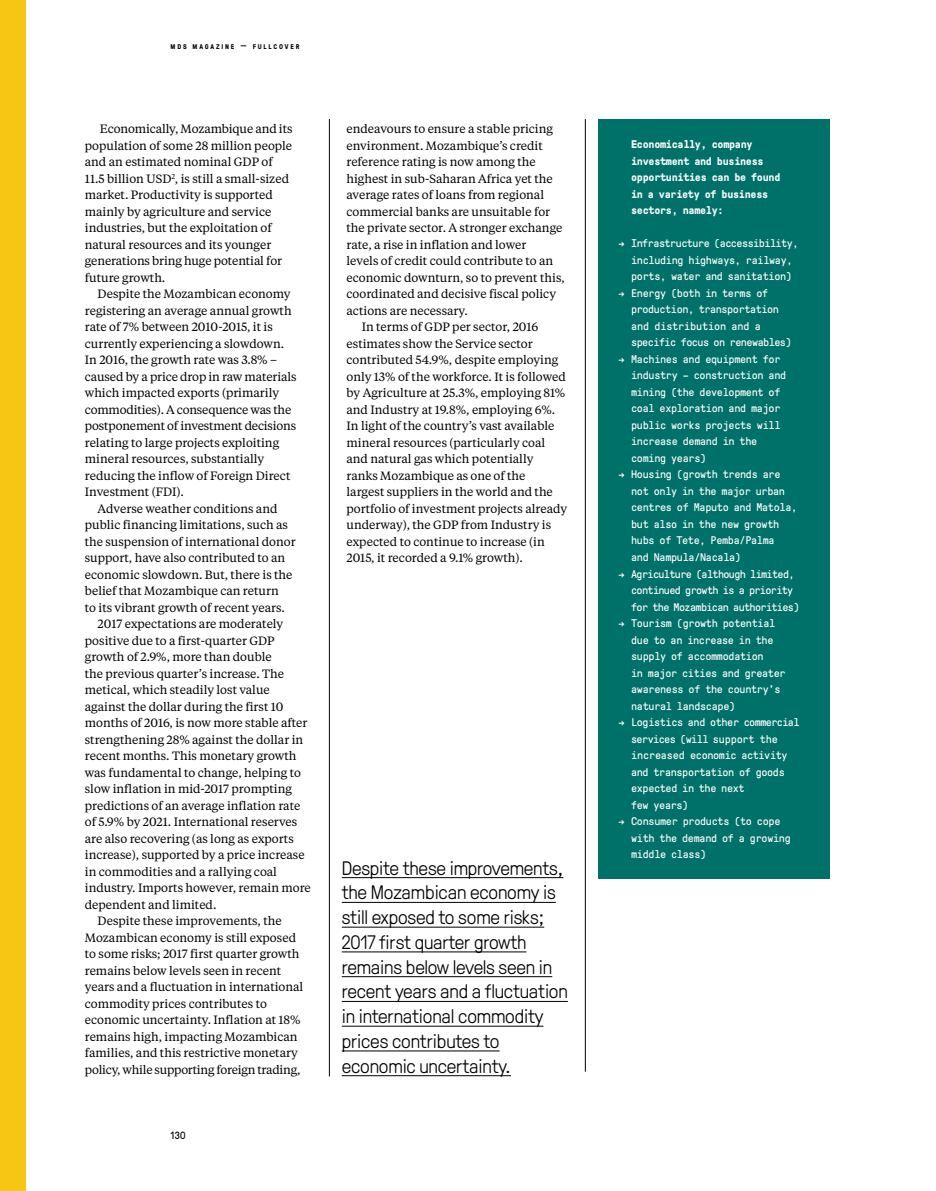
<style>
.page{position:relative;width:936px;height:1191px;background:#fff}
.page>*{position:absolute;margin:0;border:0;box-sizing:border-box;transform-origin:0 0}
.t1{font:300 19.5px/24.8px "GT Pressura";letter-spacing:-.01em;color:#000}
.t2{font:12px/16.5px "Tiempos Text";color:#000}
.t3{font:12px "Tiempos Text";letter-spacing:-.02em;color:#000}
.t4{font:11.1px/16.5px "GT Pressura Mono";letter-spacing:-.03em;color:#fff}
.t5{font:700 11.1px/16.5px "GT Pressura Mono";letter-spacing:-.03em;color:#fff}
.t6{font:11.1px/16.5px "GT Pressura Mono";letter-spacing:-.06em;color:#fff}
.t7{font:10.5px "GT Pressura";color:#000}
.t8{font:700 6.9px "GT Pressura";letter-spacing:.27em;color:#000}
.s1{font-weight:400;font-size:9.75px}
</style>
<div class="page">
<hr style="left:585px;top:119px;width:1px;height:952px;background:#000">
<hr style="left:329px;top:119px;width:1px;height:957px;background:#000">
<div style="left:0;top:0;width:26px;height:1191px;background:#f5c714"></div>
<hr style="left:342px;top:877px;width:221px;height:1px;background:#000">
<hr style="left:342px;top:902px;width:214px;height:1px;background:#000">
<hr style="left:342px;top:926px;width:202px;height:1px;background:#000">
<hr style="left:342px;top:951px;width:184px;height:1px;background:#000">
<hr style="left:342px;top:976px;width:210px;height:1px;background:#000">
<hr style="left:342px;top:1001px;width:226px;height:1px;background:#000">
<hr style="left:342px;top:1025px;width:201px;height:1px;background:#000">
<hr style="left:342px;top:1050px;width:157px;height:1px;background:#000">
<hr style="left:342px;top:1075px;width:169px;height:1px;background:#000">
<div style="left:598px;top:119px;width:231px;height:759px;background:#007169"></div>
<p class="t8" style="left:171px;top:42px;width:130px">MDS MAGAZINE <span class="s1">—</span> FULLCOVER</p>
<p class="t2" style="left:85px;top:120px;width:209px;text-indent:15px">Economically, Mozambique and its population of some 28 million people and an estimated nominal GDP of 11.5 billion USD<sup>2</sup>, is still a small‑sized market. Productivity is supported mainly by agriculture and service industries, but the exploitation of natural resources and its younger generations bring huge potential for future growth.</p>
<p class="t2" style="left:98px;top:285px;width:194px">Despite the Mozambican economy</p>
<p class="t2" style="left:85px;top:302px;width:208px">registering an average annual growth</p>
<p class="t2" style="left:85px;top:318px;width:189px">rate of 7% between 2010‑2015, it is</p>
<p class="t2" style="left:85px;top:335px;width:201px">currently experiencing a slowdown.</p>
<p class="t2" style="left:85px;top:351px;width:194px">In 2016, the growth rate was 3.8% –</p>
<p class="t2" style="left:85px;top:368px;width:213px">caused by a price drop in raw materials</p>
<p class="t2" style="left:85px;top:384px;width:196px">which impacted exports (primarily</p>
<p class="t2" style="left:85px;top:401px;width:208px">commodities). A consequence was the</p>
<p class="t2" style="left:85px;top:417px;width:213px">postponement of investment decisions</p>
<p class="t2" style="left:85px;top:434px;width:196px">relating to large projects exploiting</p>
<p class="t2" style="left:85px;top:450px;width:181px">mineral resources, substantially</p>
<p class="t2" style="left:85px;top:467px;width:207px">reducing the inflow of Foreign Direct</p>
<p class="t2" style="left:85px;top:483px;width:101px">Investment (FDI).</p>
<p class="t2" style="left:98px;top:500px;width:181px">Adverse weather conditions and</p>
<p class="t2" style="left:85px;top:516px;width:205px">public financing limitations, such as</p>
<p class="t2" style="left:85px;top:533px;width:212px">the suspension of international donor</p>
<p class="t2" style="left:85px;top:549px;width:202px">support, have also contributed to an</p>
<p class="t2" style="left:85px;top:566px;width:209px">economic slowdown. But, there is the</p>
<p class="t2" style="left:85px;top:582px;width:195px">belief that Mozambique can return</p>
<p class="t2" style="left:85px;top:599px;width:202px">to its vibrant growth of recent years.</p>
<p class="t2" style="left:98px;top:615px;width:187px">2017 expectations are moderately</p>
<p class="t2" style="left:85px;top:632px;width:191px">positive due to a first‑quarter GDP</p>
<p class="t2" style="left:85px;top:648px;width:188px">growth of 2.9%, more than double</p>
<p class="t2" style="left:85px;top:665px;width:201px">the previous quarter’s increase. The</p>
<p class="t2" style="left:85px;top:681px;width:186px">metical, which steadily lost value</p>
<p class="t2" style="left:85px;top:698px;width:200px">against the dollar during the first 10</p>
<p class="t2" style="left:85px;top:714px;width:224px">months of 2016, is now more stable after</p>
<p class="t2" style="left:85px;top:731px;width:220px">strengthening 28% against the dollar in</p>
<p class="t2" style="left:85px;top:747px;width:213px">recent months. This monetary growth</p>
<p class="t2" style="left:85px;top:764px;width:217px">was fundamental to change, helping to</p>
<p class="t2" style="left:85px;top:780px;width:209px">slow inflation in mid‑2017 prompting</p>
<p class="t2" style="left:85px;top:797px;width:217px">predictions of an average inflation rate</p>
<p class="t2" style="left:85px;top:813px;width:214px">of 5.9% by 2021. International reserves</p>
<p class="t2" style="left:85px;top:830px;width:210px">are also recovering (as long as exports</p>
<p class="t2" style="left:85px;top:846px;width:221px">increase), supported by a price increase</p>
<p class="t2" style="left:85px;top:863px;width:194px">in commodities and a rallying coal</p>
<p class="t2" style="left:85px;top:879px;width:227px">industry. Imports however, remain more</p>
<p class="t2" style="left:85px;top:896px;width:133px">dependent and limited.</p>
<p class="t2" style="left:98px;top:912px;width:186px">Despite these improvements, the</p>
<p class="t2" style="left:85px;top:929px;width:213px">Mozambican economy is still exposed</p>
<p class="t2" style="left:85px;top:945px;width:216px">to some risks; 2017 first quarter growth</p>
<p class="t2" style="left:85px;top:962px;width:198px">remains below levels seen in recent</p>
<p class="t2" style="left:85px;top:978px;width:220px">years and a fluctuation in international</p>
<p class="t2" style="left:85px;top:995px;width:184px">commodity prices contributes to</p>
<p class="t2" style="left:85px;top:1011px;width:217px">economic uncertainty. Inflation at 18%</p>
<p class="t2" style="left:85px;top:1028px;width:214px">remains high, impacting Mozambican</p>
<p class="t2" style="left:85px;top:1044px;width:214px">families, and this restrictive monetary</p>
<p class="t3" style="left:85px;top:1061px;width:217px">policy, while supporting foreign trading,</p>
<p class="t7" style="left:171px;top:1127px;width:16px">130</p>
<p class="t2" style="left:346px;top:120px;width:208px">endeavours to ensure a stable pricing</p>
<p class="t2" style="left:346px;top:137px;width:198px">environment. Mozambique’s credit</p>
<p class="t2" style="left:346px;top:153px;width:191px">reference rating is now among the</p>
<p class="t2" style="left:346px;top:170px;width:208px">highest in sub‑Saharan Africa yet the</p>
<p class="t2" style="left:346px;top:186px;width:199px">average rates of loans from regional</p>
<p class="t2" style="left:346px;top:203px;width:205px">commercial banks are unsuitable for</p>
<p class="t2" style="left:346px;top:219px;width:217px">the private sector. A stronger exchange</p>
<p class="t2" style="left:346px;top:236px;width:181px">rate, a rise in inflation and lower</p>
<p class="t2" style="left:346px;top:252px;width:208px">levels of credit could contribute to an</p>
<p class="t2" style="left:346px;top:269px;width:220px">economic downturn, so to prevent this,</p>
<p class="t2" style="left:346px;top:285px;width:211px">coordinated and decisive fiscal policy</p>
<p class="t2" style="left:346px;top:302px;width:123px">actions are necessary.</p>
<p class="t2" style="left:361px;top:318px;width:178px">In terms of GDP per sector, 2016</p>
<p class="t2" style="left:346px;top:335px;width:188px">estimates show the Service sector</p>
<p class="t2" style="left:346px;top:351px;width:213px">contributed 54.9%, despite employing</p>
<p class="t2" style="left:346px;top:368px;width:221px">only 13% of the workforce. It is followed</p>
<p class="t2" style="left:346px;top:384px;width:220px">by Agriculture at 25.3%, employing 81%</p>
<p class="t2" style="left:346px;top:401px;width:210px">and Industry at 19.8%, employing 6%.</p>
<p class="t2" style="left:346px;top:417px;width:209px">In light of the country’s vast available</p>
<p class="t2" style="left:346px;top:434px;width:200px">mineral resources (particularly coal</p>
<p class="t2" style="left:346px;top:450px;width:188px">and natural gas which potentially</p>
<p class="t2" style="left:346px;top:467px;width:180px">ranks Mozambique as one of the</p>
<p class="t2" style="left:346px;top:483px;width:208px">largest suppliers in the world and the</p>
<p class="t2" style="left:346px;top:500px;width:222px">portfolio of investment projects already</p>
<p class="t2" style="left:346px;top:516px;width:206px">underway), the GDP from Industry is</p>
<p class="t2" style="left:346px;top:533px;width:200px">expected to continue to increase (in</p>
<p class="t2" style="left:346px;top:549px;width:178px">2015, it recorded a 9.1% growth).</p>
<p class="t1" style="left:342px;top:854px;width:227px">Despite these improvements, the Mozambican economy is still exposed to some risks;<br>2017 first quarter growth remains below levels seen in recent years and a fluctuation in international commodity prices contributes to economic uncertainty.</p>
<p class="t5" style="left:631px;top:136px;width:151px">Economically, company investment and business opportunities can be found in a variety of business sectors, namely:</p>
<p class="t4" style="left:631px;top:235px;width:169px;text-indent:-13px">→ Infrastructure (accessibility, including highways, railway, ports, water and sanitation)</p>
<p class="t4" style="left:631px;top:285px;width:162px;text-indent:-13px">→ Energy (both in terms of production, transportation and distribution and a specific focus on renewables)</p>
<p class="t4" style="left:631px;top:351px;width:157px;text-indent:-13px">→ Machines and equipment for industry – construction and mining (the development of coal exploration and major public works projects will increase demand in the coming years)</p>
<p class="t4" style="left:631px;top:466px;width:168px;text-indent:-13px">→ Housing (growth trends are not only in the major urban centres of Maputo and Matola, but also in the new growth hubs of Tete, Pemba/Palma<br>and Nampula/Nacala)</p>
<p class="t6" style="left:631px;top:565px;width:170px;text-indent:-13px">→ Agriculture (although limited, continued growth is a priority for the Mozambican authorities)</p>
<p class="t4" style="left:631px;top:615px;width:156px;text-indent:-13px">→ Tourism (growth potential due to an increase in the supply of accommodation<br>in major cities and greater awareness of the country’s natural landscape)</p>
<p class="t4" style="left:631px;top:714px;width:170px;text-indent:-13px">→ Logistics and other commercial services (will support the increased economic activity and transportation of goods expected in the next<br>few years)</p>
<p class="t4" style="left:631px;top:813px;width:161px;text-indent:-13px">→ Consumer products (to cope with the demand of a growing middle class)</p>
</div>
